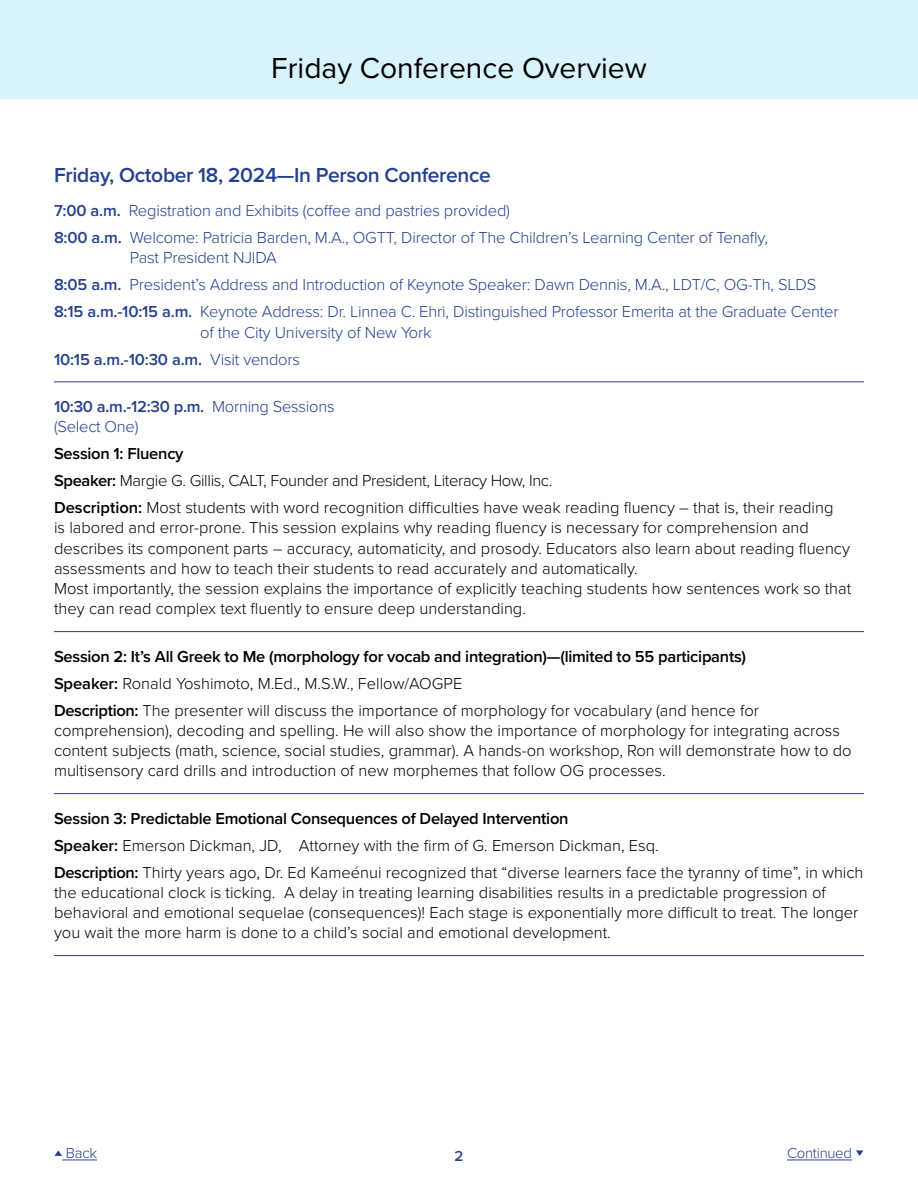
<style>
.page{position:relative;width:918px;height:1188px;background:#fff}
.page>*{position:absolute;margin:0;border:0;box-sizing:border-box;transform-origin:0 0}
.t1{font:30px "Proxima Nova";color:#000}
.t2{font:600 21px "Proxima Nova";letter-spacing:-.015em;color:#25408f}
.t3{font:300 16.5px/20.2px "Proxima Nova";color:#000}
.t4{font:300 16.5px/27px "Proxima Nova";letter-spacing:-.01em;color:#25408f}
.t5{font:300 15px "Proxima Nova";letter-spacing:-.02em;color:#25408f}
.t6{font:600 15px "Proxima Nova";color:#25408f}
.s1{font-weight:600}
</style>
<div class="page">
<div style="left:0;top:0;width:918px;height:98px;background:#d9f3fd"></div>
<hr style="left:54px;top:381px;width:810px;height:1px;background:#25408f">
<hr style="left:54px;top:631px;width:810px;height:1px;background:#25408f">
<hr style="left:54px;top:793px;width:810px;height:1px;background:#25408f">
<hr style="left:54px;top:955px;width:810px;height:1px;background:#25408f">
<hr style="left:787px;top:1160px;width:65px;height:1px;background:#25408f">
<svg style="left:856px;top:1150px;width:7px;height:6px"></svg>
<hr style="left:62px;top:1160px;width:35px;height:1px;background:#25408f">
<svg style="left:55px;top:1150px;width:7px;height:6px"></svg>
<h1 class="t1" style="left:271px;top:45px;width:377px">Friday Conference Overview</h1>
<p class="t2" style="left:54px;top:160px;width:439px">Friday, October 18, 2024—In Person Conference</p>
<p class="t4" style="left:54px;top:196px;width:716px"><span class="s1">7:00 a.m.</span> Registration and Exhibits (coffee and pastries provided)<br><span class="s1">8:00 a.m.</span> Welcome: Patricia Barden, M.A., OGTT, Director of The Children’s Learning Center of Tenafly,</p>
<p class="t4" style="left:54px;top:243px;width:786px;text-indent:76px">Past President NJIDA<br><span class="s1">8:05 a.m.</span> President’s Address and Introduction of Keynote Speaker: Dawn Dennis, M.A., LDT/C, OG-Th, SLDS<br><span class="s1">8:15 a.m.-10:15 a.m.</span> Keynote Address: Dr. Linnea C. Ehri, Distinguished Professor Emerita at the Graduate Center</p>
<p class="t4" style="left:54px;top:318px;width:379px;text-indent:146px">of the City University of New York<br><span class="s1">10:15 a.m.-10:30 a.m.</span> Visit vendors</p>
<p class="t4" style="left:54px;top:395px;width:282px;line-height:20.2px"><span class="s1">10:30 a.m.-12:30 p.m.</span> Morning Sessions (Select One)</p>
<p class="t3" style="left:54px;top:439px;width:781px;line-height:27px"><span class="s1">Session 1: Fluency<br>Speaker:</span> Margie G. Gillis, CALT, Founder and President, Literacy How, Inc.<br><span class="s1">Description:</span> Most students with word recognition difficulties have weak reading fluency – that is, their reading</p>
<p class="t3" style="left:54px;top:517px;width:799px">is labored and error-prone. This session explains why reading fluency is necessary for comprehension and describes its component parts – accuracy, automaticity, and prosody. Educators also learn about reading fluency assessments and how to teach their students to read accurately and automatically.<br>Most importantly, the session explains the importance of explicitly teaching students how sentences work so that they can read complex text fluently to ensure deep understanding.</p>
<p class="t3" style="left:54px;top:642px;width:707px;line-height:27px"><span class="s1">Session 2: It’s All Greek to Me (morphology for vocab and integration)—(limited to 55 participants)<br>Speaker:</span> Ronald Yoshimoto, M.Ed., M.S.W., Fellow/AOGPE<br><span class="s1">Description:</span> The presenter will discuss the importance of morphology for vocabulary (and hence for</p>
<p class="t3" style="left:54px;top:719px;width:799px">comprehension), decoding and spelling. He will also show the importance of morphology for integrating across content subjects (math, science, social studies, grammar). A hands-on workshop, Ron will demonstrate how to do multisensory card drills and introduction of new morphemes that follow OG processes.</p>
<p class="t3" style="left:54px;top:804px;width:811px;line-height:27px"><span class="s1">Session 3: Predictable Emotional Consequences of Delayed Intervention<br>Speaker:</span> Emerson Dickman, JD, Attorney with the firm of G. Emerson Dickman, Esq.<br><span class="s1">Description:</span> Thirty years ago, Dr. Ed Kameénui recognized that “diverse learners face the tyranny of time”, in which</p>
<p class="t3" style="left:54px;top:881px;width:806px">the educational clock is ticking. A delay in treating learning disabilities results in a predictable progression of behavioral and emotional sequelae (consequences)! Each stage is exponentially more difficult to treat. The longer you wait the more harm is done to a child’s social and emotional development.</p>
<p class="t5" style="left:66px;top:1141px;width:33px">Back</p>
<p class="t6" style="left:455px;top:1145px;width:10px">2</p>
<p class="t5" style="left:787px;top:1141px;width:66px">Continued</p>
</div>
